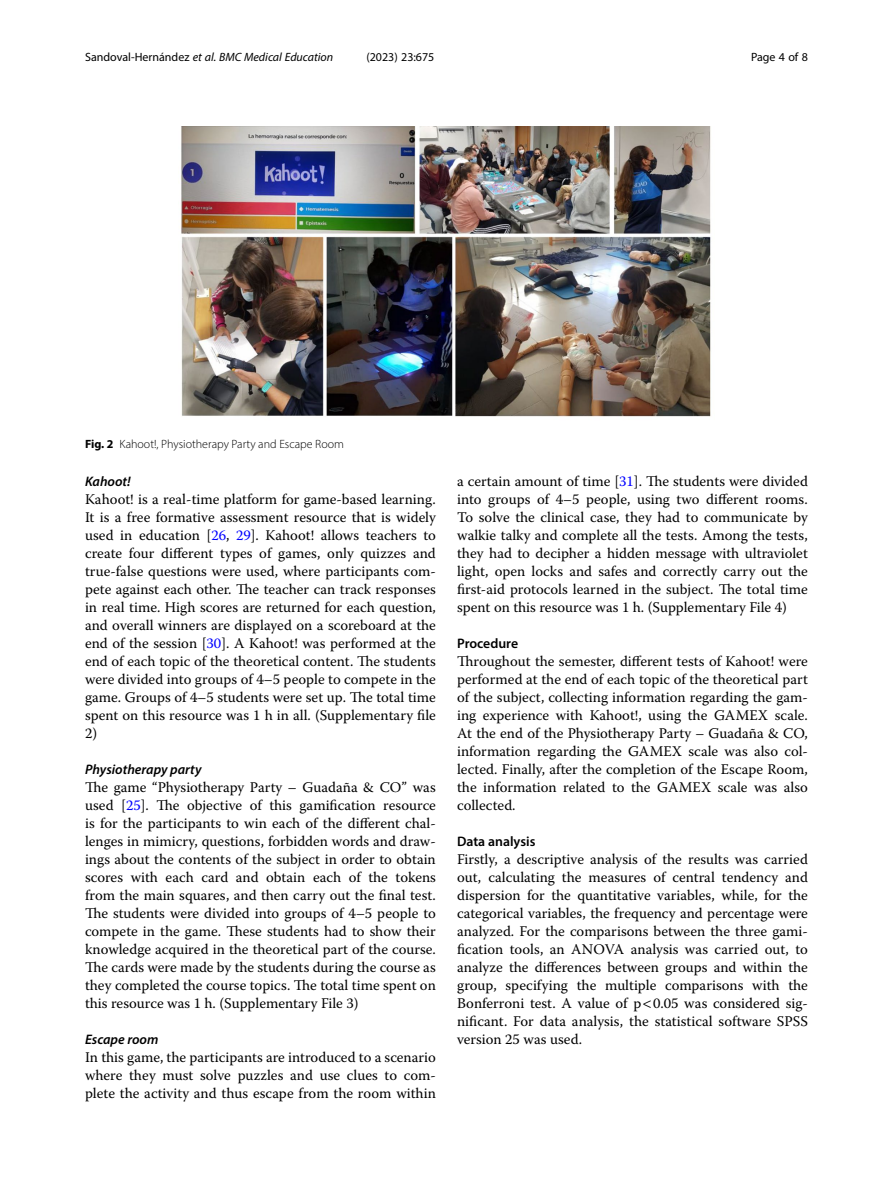
<style>
.page{position:relative;width:893px;height:1191px;background:#fff}
.page>*{position:absolute;margin:0;border:0;box-sizing:border-box;transform-origin:0 0}
.Body_Text{font:14.7px/18px "Warnock Pro";color:#000;text-align:justify}
.Head_3{font:italic 600 13.8px "Myriad Pro";color:#000}
.Head_2{font:600 13.8px "Myriad Pro";color:#000}
.Figure_Caption{font:300 12px "Myriad Pro";color:#000}
.t1{font:italic 12px "Myriad Pro";color:#000}
.t2{font:12px "Myriad Pro";color:#000}
.s1{font-style:normal}
.s2{font-weight:700}
.s3{color:#00f}
</style>
<div class="page">
<img style="left:181px;top:126px;width:530px;height:291px">
<p class="t1" style="left:85px;top:50px;width:250px"><span class="s1">Sandoval-Hernández</span> et al. BMC Medical Education</p>
<p class="t2" style="left:366px;top:50px;width:70px">(2023) 23:675</p>
<p class="t2" style="left:751px;top:50px;width:58px">Page 4 of 8</p>
<p class="Figure_Caption" style="left:85px;top:437px;width:260px"><span class="s2">Fig. 2</span> Kahoot!, Physiotherapy Party and Escape Room</p>
<p class="Head_3" style="left:85px;top:473px;width:47px">Kahoot!</p>
<p class="Body_Text" style="left:85px;top:490px;width:352px">Kahoot! is a real-time platform for game-based learning.<br>It is a free formative assessment resource that is widely used in education [<span class="s3">26</span>, <span class="s3">29</span>]. Kahoot! allows teachers to create four different types of games, only quizzes and true-false questions were used, where participants com&shy;pete against each other. The teacher can track responses in real time. High scores are returned for each question, and overall winners are displayed on a scoreboard at the end of the session [<span class="s3">30</span>]. A Kahoot! was performed at the end of each topic of the theoretical content. The students were divided into groups of 4–5 people to compete in the game. Groups of 4–5 students were set up. The total time spent on this resource was 1 h in all. (Supplementary file 2)</p>
<p class="Head_3" style="left:85px;top:761px;width:118px">Physiotherapy party</p>
<p class="Body_Text" style="left:85px;top:778px;width:352px">The game “Physiotherapy Party – Guadaña &amp; CO” was used [<span class="s3">25</span>]. The objective of this gamification resource is for the participants to win each of the different chal&shy;lenges in mimicry, questions, forbidden words and draw&shy;ings about the contents of the subject in order to obtain scores with each card and obtain each of the tokens from the main squares, and then carry out the final test.<br>The students were divided into groups of 4–5 people to compete in the game. These students had to show their knowledge acquired in the theoretical part of the course.<br>The cards were made by the students during the course as they completed the course topics. The total time spent on this resource was 1 h. (Supplementary File 3)</p>
<p class="Head_3" style="left:85px;top:1031px;width:75px">Escape room</p>
<p class="Body_Text" style="left:85px;top:1048px;width:352px">In this game, the participants are introduced to a scenario where they must solve puzzles and use clues to com&shy;plete the activity and thus escape from the room within</p>
<p class="Body_Text" style="left:457px;top:472px;width:352px">a certain amount of time [<span class="s3">31</span>]. The students were divided into groups of 4–5 people, using two different rooms.<br>To solve the clinical case, they had to communicate by walkie talky and complete all the tests. Among the tests, they had to decipher a hidden message with ultraviolet light, open locks and safes and correctly carry out the first-aid protocols learned in the subject. The total time spent on this resource was 1 h. (Supplementary File 4)</p>
<p class="Head_2" style="left:457px;top:635px;width:63px">Procedure</p>
<p class="Body_Text" style="left:457px;top:652px;width:352px">Throughout the semester, different tests of Kahoot! were performed at the end of each topic of the theoretical part of the subject, collecting information regarding the gam&shy;ing experience with Kahoot!, using the GAMEX scale.<br>At the end of the Physiotherapy Party – Guadaña &amp; CO, information regarding the GAMEX scale was also col&shy;lected. Finally, after the completion of the Escape Room, the information related to the GAMEX scale was also collected.</p>
<p class="Head_2" style="left:457px;top:833px;width:80px">Data analysis</p>
<p class="Body_Text" style="left:457px;top:850px;width:352px">Firstly, a descriptive analysis of the results was carried out, calculating the measures of central tendency and dispersion for the quantitative variables, while, for the categorical variables, the frequency and percentage were analyzed. For the comparisons between the three gami&shy;fication tools, an ANOVA analysis was carried out, to analyze the differences between groups and within the group, specifying the multiple comparisons with the Bonferroni test. A value of p 0.05 was considered sig&shy;nificant. For data analysis, the statistical software SPSS version 25 was used.</p>
</div>
